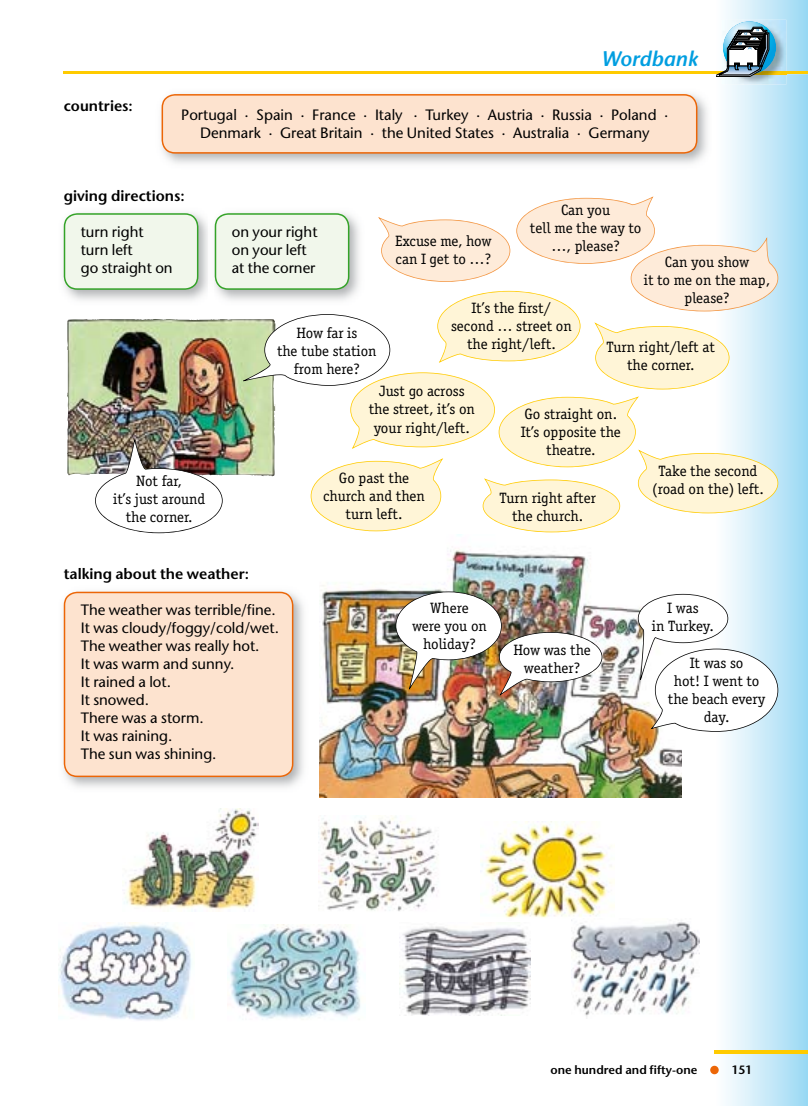
<style>
.page{position:relative;width:808px;height:1106px;background:#fff}
.page>*{position:absolute;margin:0;border:0;box-sizing:border-box;transform-origin:0 0}
.t1{font:italic 600 21px "Stone Sans Std";color:#009ee0}
.t2{font:15px/18px "Officina Serif Std";color:#000;text-align:center}
.t3{font:500 15px/18px "Stone Sans Std";color:#000}
.t4{font:600 15px "Stone Sans Std";color:#000}
.t5{font:15px/18px "Officina Serif Std";letter-spacing:-.02em;color:#000}
.t6{font:600 12px "Stone Sans Std";color:#000}
</style>
<div class="page">
<svg style="left:714px;top:0;width:94px;height:1105px"></svg>
<hr style="left:64px;top:71px;width:744px;height:3px;background:#ffcb00">
<hr style="left:714px;top:1050px;width:94px;height:3px;background:#ffcb00">
<svg style="left:710px;top:1065px;width:9px;height:9px"></svg>
<img style="left:721px;top:20px;width:65px;height:65px">
<img style="left:769px;top:71px;width:17px;height:3px">
<svg style="left:723px;top:21px;width:53px;height:53px"></svg>
<svg style="left:717px;top:27px;width:52px;height:50px"></svg>
<img style="left:63px;top:594px;width:241px;height:194px">
<div style="left:64px;top:591px;width:229px;height:186px;background:#fde3cf"></div>
<img style="left:320px;top:534px;width:361px;height:263px">
<img style="left:161px;top:93px;width:547px;height:71px">
<svg style="left:162px;top:94px;width:535px;height:60px;background:#fbdcc4"></svg>
<svg style="left:638px;top:594px;width:140px;height:137px"></svg>
<img style="left:395px;top:591px;width:207px;height:104px">
<svg style="left:64px;top:196px;width:714px;height:337px"></svg>
<img style="left:122px;top:808px;width:136px;height:103px">
<img style="left:480px;top:821px;width:134px;height:97px">
<img style="left:319px;top:815px;width:120px;height:96px">
<img style="left:58px;top:922px;width:134px;height:99px">
<img style="left:227px;top:924px;width:134px;height:96px">
<img style="left:400px;top:926px;width:130px;height:89px">
<img style="left:571px;top:920px;width:128px;height:97px">
<p class="t4" style="left:64px;top:96px;width:71px">countries:</p>
<h1 class="t1" style="left:601px;top:46px;width:98px">Wordbank</h1>
<p class="t3" style="left:181px;top:106px;width:489px;text-align:center">Portugal · Spain · France · Italy · Turkey · Austria · Russia · Poland ·<br>Denmark · Great Britain · the United States · Australia · Germany</p>
<p class="t4" style="left:64px;top:186px;width:122px">giving directions:</p>
<p class="t2" style="left:530px;top:201px;width:113px">Can you<br>tell me the way to …, please?</p>
<p class="t3" style="left:81px;top:223px;width:93px">turn right turn left<br>go straight on</p>
<p class="t3" style="left:232px;top:223px;width:87px">on your right on your left at the corner</p>
<p class="t5" style="left:395px;top:232px;width:98px">Excuse me, how can I get to …?</p>
<p class="t2" style="left:644px;top:253px;width:128px">Can you show<br>it to me on the map, please?</p>
<p class="t2" style="left:451px;top:299px;width:122px">It’s the first/ second … street on the right/left.</p>
<p class="t2" style="left:277px;top:323px;width:101px">How far is<br>the tube station from here?</p>
<p class="t2" style="left:606px;top:338px;width:110px">Turn right/left at the corner.</p>
<p class="t2" style="left:521px;top:405px;width:102px">Go straight on.<br>It’s opposite the theatre.</p>
<p class="t2" style="left:369px;top:382px;width:108px">Just go across the street, it’s on your right/left.</p>
<p class="t2" style="left:113px;top:472px;width:93px">Not far,<br>it’s just around the corner.</p>
<p class="t4" style="left:64px;top:564px;width:187px">talking about the weather:</p>
<p class="t3" style="left:81px;top:601px;width:200px">The weather was terrible/fine.<br>It was cloudy/foggy/cold/wet.<br>The weather was really hot.<br>It was warm and sunny.<br>It rained a lot.<br>It snowed.<br>There was a storm.<br>It was raining.<br>The sun was shining.</p>
<p class="t2" style="left:323px;top:469px;width:103px">Go past the church and then turn left.</p>
<p class="t2" style="left:499px;top:489px;width:98px">Turn right after the church.</p>
<p class="t2" style="left:412px;top:599px;width:76px">Where<br>were you on holiday?</p>
<p class="t2" style="left:513px;top:641px;width:79px">How was the weather?</p>
<p class="t2" style="left:652px;top:462px;width:113px">Take the second (road on the) left.</p>
<p class="t2" style="left:652px;top:599px;width:63px">I was<br>in Turkey.</p>
<p class="t2" style="left:668px;top:654px;width:99px">It was so<br>hot! I went to the beach every day.</p>
<p class="t6" style="left:550px;top:1062px;width:148px">one hundred and fifty-one</p>
<p class="t6" style="left:731px;top:1062px;width:22px">151</p>
</div>
